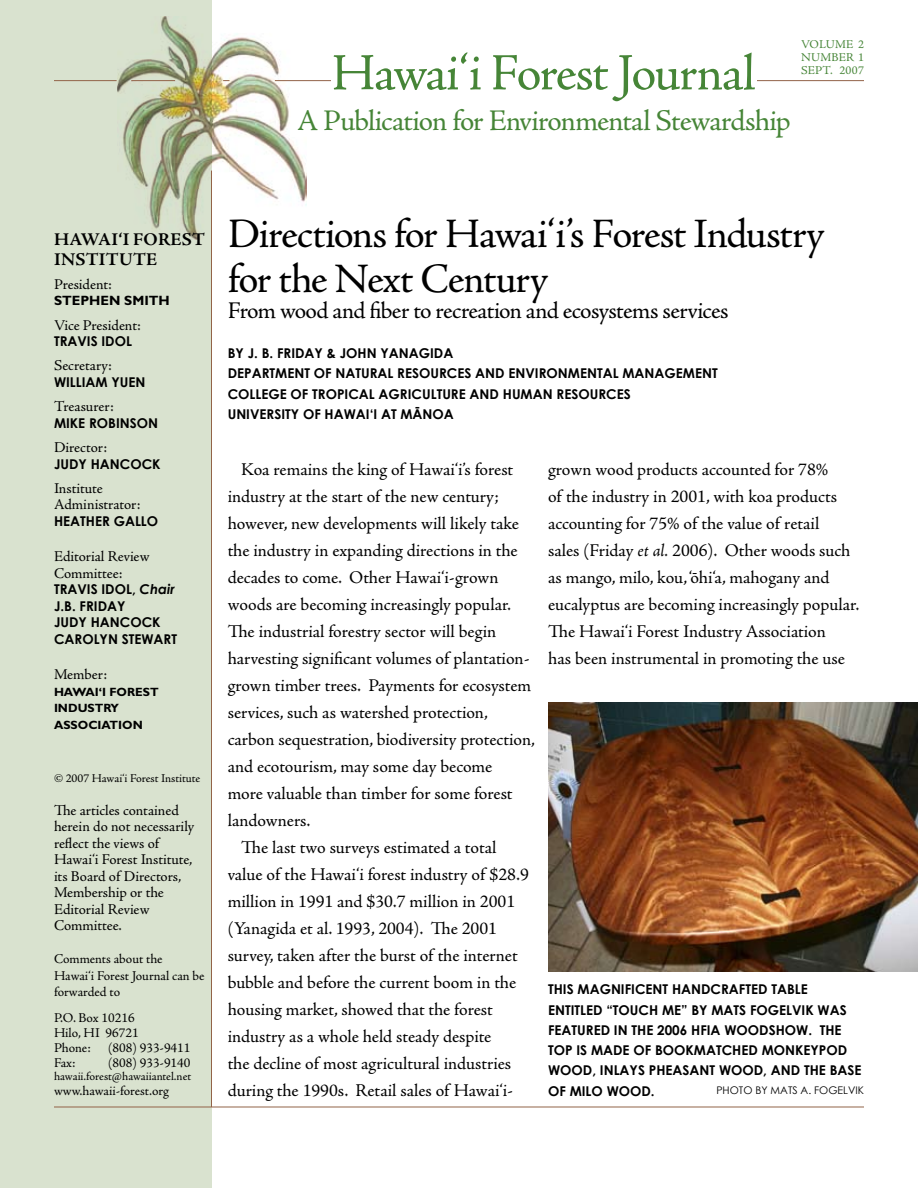
<style>
.page{position:relative;width:918px;height:1188px;background:#fff}
.page>*{position:absolute;margin:0;border:0;box-sizing:border-box;transform-origin:0 0}
.t1{font:52.5px "Adobe Jenson Pro";letter-spacing:-.035em;color:#468537}
.t2{font:42px/45px "Adobe Jenson Pro";letter-spacing:-.03em;color:#000}
.t3{font:30px "Adobe Jenson Pro";letter-spacing:-.03em;color:#468537}
.t4{font:24px "Adobe Jenson Pro";letter-spacing:-.03em;color:#000}
.t5{font:18px/27px "Adobe Jenson Pro";letter-spacing:-.005em;color:#000}
.t6{font:700 18px/19.8px "Adobe Jenson Pro";letter-spacing:.015em;color:#000}
.t7{font:15px/16.5px "Adobe Jenson Pro";letter-spacing:-.005em;color:#000}
.t8{font:700 13.5px/20.2px "Century Gothic";color:#000}
.t9{font:13.5px/14.9px "Adobe Jenson Pro";color:#000}
.t10{font:700 13.5px "Gill Sans";color:#000}
.t11{font:12px "Adobe Jenson Pro";letter-spacing:-.005em;color:#000}
.t12{font:700 12px/16.5px "Gill Sans";color:#000}
.t13{font:12px/12.9px "Adobe Jenson Pro";letter-spacing:.025em;color:#468537}
.t14{font:10.5px "Century Gothic";color:#000}
.s1{font-style:italic}
</style>
<div class="page">
<div style="left:0;top:0;width:212px;height:1188px;background:#d9e2cf"></div>
<hr style="left:54px;top:1107px;width:810px;height:1px;background:#926348">
<img style="left:117px;top:16px;width:190px;height:223px">
<hr style="left:211px;top:171px;width:1px;height:936px;background:#926348">
<hr style="left:54px;top:80px;width:63px;height:1px;background:#926348">
<hr style="left:275px;top:80px;width:589px;height:1px;background:#926348">
<hr style="left:131px;top:80px;width:44px;height:1px;background:#926348">
<div style="left:331px;top:52px;width:426px;height:38px;background:#fff"></div>
<img style="left:548px;top:702px;width:370px;height:270px">
<h1 class="t1" style="left:331px;top:43px;width:426px">Hawai‘i Forest Journal</h1>
<h3 class="t3" style="left:297px;top:103px;width:495px">A Publication for Environmental Stewardship</h3>
<p class="t13" style="left:801px;top:38px;width:64px">Volume 2<br>Number</p>
<p class="t13" style="left:858px;top:51px;width:7px">1</p>
<p class="t13" style="left:801px;top:64px;width:9px">sept</p>
<p class="t13" style="left:830px;top:64px;width:35px">. 2007</p>
<p class="t6" style="left:54px;top:229px;width:152px">HAWAI‘I FOREST<br>INSTITUTE</p>
<p class="t7" style="left:54px;top:276px;width:59px">President:</p>
<p class="t10" style="left:54px;top:293px;width:117px">STEPHEN SMITH</p>
<p class="t7" style="left:54px;top:317px;width:88px">Vice President:</p>
<p class="t8" style="left:54px;top:331px;width:80px">TRAVIS IDOL</p>
<p class="t7" style="left:54px;top:358px;width:59px">Secretary:</p>
<p class="t8" style="left:54px;top:371px;width:20px">WILLIAM</p>
<p class="t8" style="left:112px;top:371px;width:36px">YUEN</p>
<p class="t7" style="left:54px;top:399px;width:61px">Treasurer:</p>
<p class="t8" style="left:54px;top:412px;width:106px">MIKE ROBINSON</p>
<p class="t7" style="left:54px;top:439px;width:55px">Director:</p>
<p class="t8" style="left:54px;top:453px;width:108px">JUDY HANCOCK</p>
<p class="t7" style="left:54px;top:480px;width:88px">Institute<br>Administrator:</p>
<p class="t8" style="left:54px;top:510px;width:106px">H EATHER GALLO</p>
<p class="t7" style="left:54px;top:549px;width:97px">Editorial Review<br>Committee:</p>
<p class="t8" style="left:54px;top:581px;width:125px;line-height:16.5px">TRAVIS IDOL, <span class="s1">Chair<br></span>J.B. FRIDAY<br>JUDY HANCOCK<br>CAROLYN STEWART</p>
<p class="t7" style="left:54px;top:667px;width:55px">Member:</p>
<p class="t12" style="left:54px;top:684px;width:106px">HAWAI‘I FOREST<br>IN DUSTRY<br>ASSOCIATION</p>
<p class="t11" style="left:54px;top:771px;width:148px">© 2007 Hawai‘i Forest Institute</p>
<p class="t7" style="left:54px;top:802px;width:142px">The articles contained herein do not necessarily reflect the views of<br>Hawai‘i Forest Institute, its Board of Directors,<br>Membership or the<br>Editorial Review<br>Committee.</p>
<p class="t9" style="left:54px;top:951px;width:152px;line-height:16.5px">Comments about the<br>Hawai‘i Forest Journal can be forwarded to</p>
<p class="t9" style="left:54px;top:1011px;width:86px">P.O. Box 10216<br>Hilo, HI 96721<br>Phone:</p>
<p class="t9" style="left:108px;top:1041px;width:84px">(808) 933-9411</p>
<p class="t9" style="left:54px;top:1056px;width:23px">Fax:</p>
<p class="t9" style="left:108px;top:1056px;width:84px">(808) 933-9140</p>
<p class="t11" style="left:54px;top:1070px;width:139px">hawaii.forest@hawaiiantel.net</p>
<p class="t9" style="left:54px;top:1084px;width:117px">www.hawaii-forest.org</p>
<h2 class="t2" style="left:228px;top:213px;width:598px">Directions for Hawai‘i’s Forest Industry for the Next Century</h2>
<h3 class="t4" style="left:228px;top:297px;width:502px">From wood and fiber to recreation and ecosystems services</h3>
<p class="t8" style="left:228px;top:342px;width:492px">BY J. B. FRIDAY &amp; JOHN YANAGIDA<br>DEPARTMENT OF NATURAL RESOURCES AND ENVIRONMENTAL MANAGEMENT COLLEGE OF TROPICAL AGRICULTURE AND H UMAN RESOURCES<br>UNIVERSITY OF HAWAI‘I AT MĀNOA</p>
<p class="t5" style="left:241px;top:456px;width:274px">Koa remains the king of Hawai‘i’s forest</p>
<p class="t5" style="left:228px;top:483px;width:273px">industry at the start of the new century;</p>
<p class="t5" style="left:228px;top:510px;width:293px">however, new developments will likely take</p>
<p class="t5" style="left:228px;top:537px;width:292px">the industry in expanding directions in the</p>
<p class="t5" style="left:228px;top:564px;width:272px">decades to come. Other Hawai‘i-grown</p>
<p class="t5" style="left:228px;top:591px;width:285px">woods are becoming increasingly popular.</p>
<p class="t5" style="left:228px;top:618px;width:270px">The industrial forestry sector will begin</p>
<p class="t5" style="left:228px;top:645px;width:303px">harvesting significant volumes of plantation-</p>
<p class="t5" style="left:228px;top:672px;width:305px">grown timber trees. Payments for ecosystem</p>
<p class="t5" style="left:228px;top:699px;width:262px">services, such as watershed protection,</p>
<p class="t5" style="left:228px;top:726px;width:309px">carbon sequestration, biodiversity protection,</p>
<p class="t5" style="left:228px;top:753px;width:266px">and ecotourism, may some day become</p>
<p class="t5" style="left:228px;top:780px;width:286px">more valuable than timber for some forest</p>
<p class="t5" style="left:228px;top:807px;width:84px">landowners.</p>
<p class="t5" style="left:241px;top:834px;width:257px">The last two surveys estimated a total</p>
<p class="t5" style="left:228px;top:861px;width:303px">value of the Hawai‘i forest industry of $28.9</p>
<p class="t5" style="left:228px;top:888px;width:289px">million in 1991 and $30.7 million in 2001</p>
<p class="t5" style="left:228px;top:915px;width:271px">(Yanagida et al. 1993, 2004). The 2001</p>
<p class="t5" style="left:228px;top:942px;width:291px">survey, taken after the burst of the internet</p>
<p class="t5" style="left:228px;top:969px;width:290px">bubble and before the current boom in the</p>
<p class="t5" style="left:228px;top:996px;width:267px">housing market, showed that the forest</p>
<p class="t5" style="left:228px;top:1023px;width:265px">industry as a whole held steady despite</p>
<p class="t5" style="left:228px;top:1050px;width:285px">the decline of most agricultural industries</p>
<p class="t5" style="left:228px;top:1077px;width:287px">during the 1990s. Retail sales of Hawai‘i-</p>
<p class="t5" style="left:548px;top:456px;width:313px">grown wood products accounted for 78%<br>of the industry in 2001, with koa products accounting for 75% of the value of retail<br>sales (Friday <span class="s1">et al.</span> 2006). Other woods such as mango, milo, kou, ‘ōhi‘a, mahogany and eucalyptus are becoming increasingly popular.<br>The Hawai‘i Forest Industry Association<br>has been instrumental in promoting the use</p>
<p class="t8" style="left:548px;top:979px;width:315px">THIS MAGNIFICENT HANDCRAFTED TABLE ENTITLED “TOUCH ME” BY MATS FOGELVIK WAS FEATURED IN THE 2006 H FIA WOODSHOW. THE TOP IS MADE OF BOOKMATCHED MONKEYPOD WOOD, INLAYS PHEASANT WOOD, AND THE BASE OF MILO WOOD.</p>
<p class="t14" style="left:716px;top:1083px;width:149px">PHOTO BY MATS A. FOGELVIK</p>
</div>
